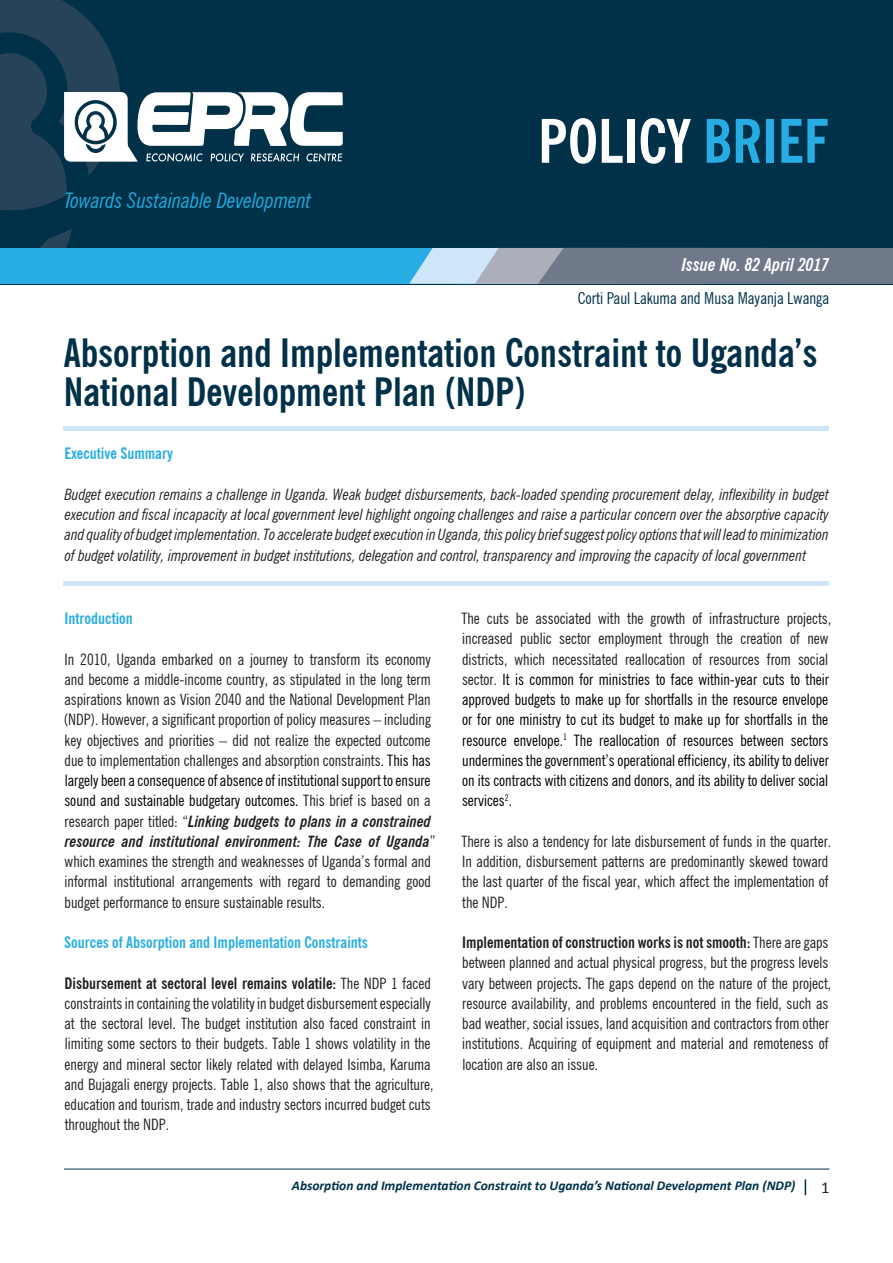
<style>
.page{position:relative;width:893px;height:1263px;background:#fff}
.page>*{position:absolute;margin:0;border:0;box-sizing:border-box;transform-origin:0 0}
.t1{font:700 condensed 60px "News Gothic BT";color:#fff}
.t2{font:700 condensed 39px/39px "News Gothic BT";color:#003149}
.t3{font:italic condensed 21.45px "News Gothic BT";color:#20ace0}
.t4{font:italic 700 condensed 18px "News Gothic BT";color:#fff}
.t5{font:italic 700 18px "Calibri";color:#fff}
.t6{font:condensed 16.5px "News Gothic BT";color:#003149}
.t7{font:16.5px "Calibri";color:#231f20}
.t8{font:condensed 15.75px/20.2px "News Gothic BT";color:#231f20}
.t9{font:condensed 15.75px/20.2px "News Gothic BT";color:#000}
.t10{font:italic condensed 15.75px/20.2px "News Gothic BT";color:#231f20;text-align:justify}
.t11{font:700 condensed 15.75px "News Gothic BT";color:#27ade3}
.t12{font:italic 700 13.5px "Calibri";color:#003149}
.s1{color:#27ade3}
.s2{color:#000}
.s3{font-weight:700;font-style:italic}
.s4{font-weight:700}
.s5{color:#231f20}
</style>
<div class="page">
<svg style="left:805px;top:1179px;width:1px;height:16px"></svg>
<hr style="left:64px;top:1169px;width:765px;height:1px;background:#003149">
<div style="left:0;top:0;width:893px;height:284px;background:#003149"></div>
<hr style="left:64px;top:427px;width:765px;height:4px;background:#cee6f7">
<div style="left:64px;top:581px;width:765px;height:5px;background:#cee6f7"></div>
<svg style="left:40px;top:229px;width:32px;height:19px"></svg>
<div style="left:0;top:248px;width:893px;height:36px;background:#27ade3"></div>
<svg style="left:409px;top:248px;width:484px;height:36px;background:#8190a1"></svg>
<svg style="left:0;top:0;width:343px;height:210px"></svg>
<p class="t3" style="left:64px;top:187px;width:249px">Towards Sustainable Development</p>
<p class="t1" style="left:538px;top:105px;width:293px">POLICY <span class="s1">BRIEF</span></p>
<p class="t5" style="left:711px;top:251px;width:120px">November 2012</p>
<p class="t4" style="left:682px;top:254px;width:149px">Issue No. 82 April 2017</p>
<p class="t6" style="left:578px;top:288px;width:253px">Corti Paul Lakuma and Musa Mayanja Lwanga</p>
<p class="t2" style="left:64px;top:333px;width:755px">Absorption and Implementation Constraint to Uganda’s<br>National Development Plan (NDP)</p>
<p class="t11" style="left:65px;top:444px;width:110px">Executive Summary</p>
<p class="t10" style="left:64px;top:484px;width:766px">Budget execution remains a challenge in Uganda. Weak budget disbursements, back-loaded spending procurement delay, inflexibility in budget execution and fiscal incapacity at local government level highlight ongoing challenges and raise a particular concern over the absorptive capacity and quality of budget implementation. To accelerate budget execution in Uganda, this policy brief suggest policy options that will lead to minimization of budget volatility, improvement in budget institutions, delegation and control, transparency and improving the capacity of local government</p>
<p class="t11" style="left:65px;top:609px;width:70px">Introduction</p>
<p class="t8" style="left:64px;top:649px;width:373px">In 2010, Uganda embarked on a journey to transform its economy and become a middle-income country, as stipulated in the long term aspirations known as Vision 2040 and the National Development Plan (NDP). However, a significant proportion of policy measures – including key objectives and priorities – did not realize the expected outcome due to implementation challenges and absorption constraints<span class="s2">. This has largely been a consequence of absence of institutional support to ensure sound and sustainable budgetary outcomes.</span> This brief is based on a research paper titled: “<span class="s3">Linking budgets to plans in a constrained resource and institutional environment: The Case of Uganda</span>” which examines the strength and weaknesses of Uganda’s formal and informal institutional arrangements with regard to demanding good budget performance to ensure sustainable results.</p>
<p class="t11" style="left:64px;top:933px;width:305px">Sources of Absorption and Implementation Constraints</p>
<p class="t8" style="left:64px;top:973px;width:371px"><span class="s4">Disbursement at sectoral level remains volatile:</span> The NDP 1 faced constraints in containing the volatility in budget disbursement especially at the sectoral level. The budget institution also faced constraint in limiting some sectors to their budgets. Table 1 shows volatility in the energy and mineral sector likely related with delayed Isimba, Karuma and Bujagali energy projects. Table 1, also shows that the agriculture, education and tourism, trade and industry sectors incurred budget cuts throughout the NDP.</p>
<p class="t9" style="left:461px;top:608px;width:371px"><span class="s5">The cuts be associated with the growth of infrastructure projects, increased public sector employment through the creation of new districts, which necessitated reallocation of resources from social sector.</span> It is common for ministries to face within-year cuts to their approved budgets to make up for shortfalls in the resource envelope or for one ministry to cut its budget to make up for shortfalls in the resource envelope.<sup>1</sup> The reallocation of resources between sectors undermines the government’s operational efficiency, its ability to deliver on its contracts with citizens and donors, and its ability to deliver social services<sup>2</sup>.</p>
<p class="t8" style="left:461px;top:831px;width:371px">There is also a tendency for late disbursement of funds in the quarter.<br>In addition, disbursement patterns are predominantly skewed toward the last quarter of the fiscal year, which affect the implementation of the NDP.</p>
<p class="t8" style="left:462px;top:932px;width:371px"><span class="s4">Implementation of construction works is not smooth:</span> There are gaps between planned and actual physical progress, but the progress levels vary between projects<span class="s4">.</span> The gaps depend on the nature of the project, resource availability, and problems encountered in the field, such as bad weather, social issues, land acquisition and contractors from other institutions. Acquiring of equipment and material and remoteness of location are also an issue.</p>
<p class="t12" style="left:292px;top:1177px;width:505px">Absorption and Implementation Constraint to Uganda’s National Development Plan (NDP)</p>
<p class="t7" style="left:821px;top:1177px;width:10px">1</p>
</div>
